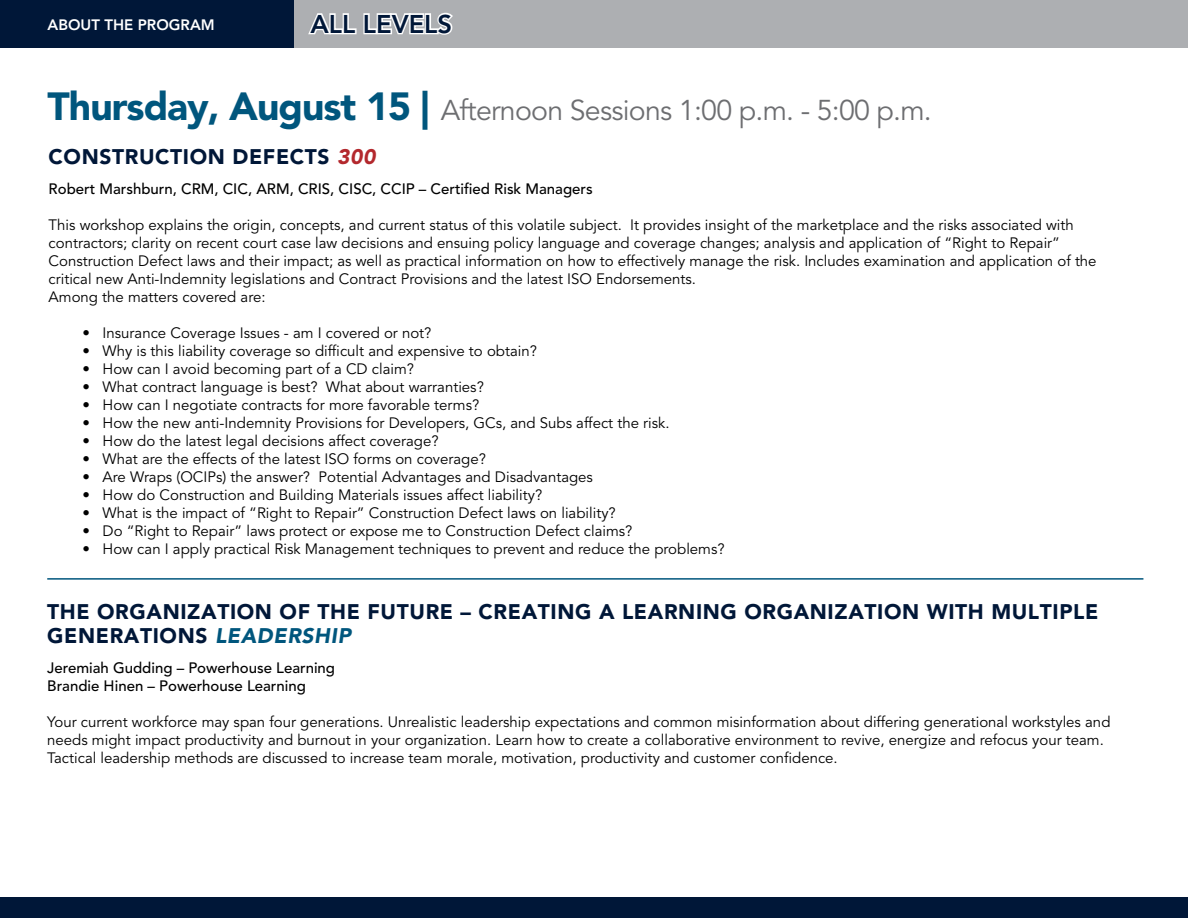
<style>
.page{position:relative;width:1188px;height:918px;background:#fff}
.page>*{position:absolute;margin:0;border:0;box-sizing:border-box;transform-origin:0 0}
.t1{font:28.5px "Avenir LT Std";letter-spacing:-.025em;color:#6d6e71}
.t2{font:800 25.5px "Avenir LT Std";color:#001738}
.t3{font:900 21px/24px "Avenir LT Std";letter-spacing:.03em;color:#001738}
.t4{font:15px/18px "Avenir LT Std";color:#000}
.t5{font:500 15px/18px "Avenir LT Std";color:#000}
.t6{font:800 15px "Avenir LT Std";color:#fff}
.s1{font-weight:900;font-size:39px;color:#00567d}
.s2{font-style:italic;color:#b3282d}
.s3{font-style:italic;color:#00567d}
</style>
<div class="page">
<div style="left:0;top:0;width:1188px;height:48px;background:#adafb2"></div>
<svg style="left:308px;top:12px;width:145px;height:23px"></svg>
<div style="left:0;top:0;width:294px;height:48px;background:#001738"></div>
<div style="left:0;top:897px;width:1188px;height:21px;background:#001738"></div>
<hr style="left:47px;top:578px;width:1096px;height:2px;background:#00567d">
<p class="t6" style="left:48px;top:16px;width:169px">ABOUT THE PROGRAM</p>
<h2 class="t2" style="left:310px;top:9px;width:143px">ALL LEVELS</h2>
<h1 class="t1" style="left:48px;top:94px;width:886px"><span class="s1">Thursday, August 15 |</span> Afternoon Sessions 1:00 p.m. - 5:00 p.m.</h1>
<h3 class="t3" style="left:49px;top:145px;width:329px">CONSTRUCTION DEFECTS <span class="s2">300</span></h3>
<p class="t5" style="left:49px;top:180px;width:546px">Robert Marshburn, CRM, CIC, ARM, CRIS, CISC, CCIP – Certified Risk Managers</p>
<p class="t4" style="left:49px;top:216px;width:1050px">This workshop explains the origin, concepts, and current status of this volatile subject. It provides insight of the marketplace and the risks associated with contractors; clarity on recent court case law decisions and ensuing policy language and coverage changes; analysis and application of “Right to Repair” Construction Defect laws and their impact; as well as practical information on how to effectively manage the risk. Includes examination and application of the critical new Anti-Indemnity legislations and Contract Provisions and the latest ISO Endorsements.<br>Among the matters covered are:</p>
<p class="t4" style="left:82px;top:324px;width:351px">• Insurance Coverage Issues - am I covered or not?</p>
<p class="t4" style="left:82px;top:342px;width:456px">• Why is this liability coverage so difficult and expensive to obtain?</p>
<p class="t4" style="left:82px;top:360px;width:333px">• How can I avoid becoming part of a CD claim?</p>
<p class="t4" style="left:82px;top:378px;width:403px">• What contract language is best? What about warranties?</p>
<p class="t4" style="left:82px;top:396px;width:398px">• How can I negotiate contracts for more favorable terms?</p>
<p class="t4" style="left:82px;top:414px;width:589px">• How the new anti-Indemnity Provisions for Developers, GCs, and Subs affect the risk.</p>
<p class="t4" style="left:82px;top:432px;width:358px">• How do the latest legal decisions affect coverage?</p>
<p class="t4" style="left:82px;top:450px;width:405px">• What are the effects of the latest ISO forms on coverage?</p>
<p class="t4" style="left:82px;top:468px;width:512px">• Are Wraps (OCIPs) the answer? Potential Advantages and Disadvantages</p>
<p class="t4" style="left:82px;top:486px;width:461px">• How do Construction and Building Materials issues affect liability?</p>
<p class="t4" style="left:82px;top:504px;width:535px">• What is the impact of “Right to Repair” Construction Defect laws on liability?</p>
<p class="t4" style="left:82px;top:522px;width:552px">• Do “Right to Repair” laws protect or expose me to Construction Defect claims?</p>
<p class="t4" style="left:82px;top:540px;width:644px">• How can I apply practical Risk Management techniques to prevent and reduce the problems?</p>
<h3 class="t3" style="left:47px;top:600px;width:1053px">THE ORGANIZATION OF THE FUTURE – CREATING A LEARNING ORGANIZATION WITH MULTIPLE<br>GENERATIONS <span class="s3">LEADERSHIP</span></h3>
<p class="t5" style="left:47px;top:660px;width:289px">Jeremiah Gudding – Powerhouse Learning<br>Brandie Hinen – Powerhouse Learning</p>
<p class="t4" style="left:47px;top:714px;width:1065px">Your current workforce may span four generations. Unrealistic leadership expectations and common misinformation about differing generational workstyles and needs might impact productivity and burnout in your organization. Learn how to create a collaborative environment to revive, energize and refocus your team.<br>Tactical leadership methods are discussed to increase team morale, motivation, productivity and customer confidence.</p>
</div>
